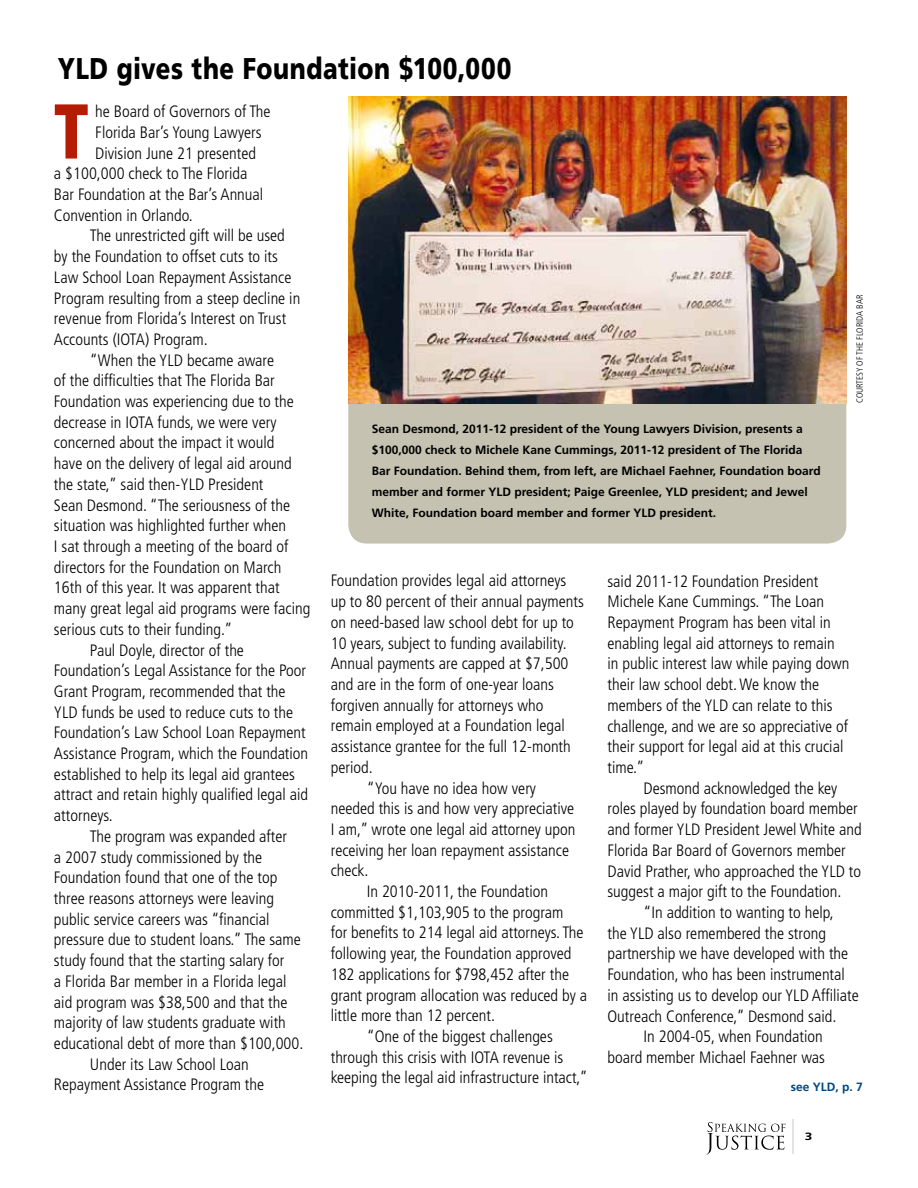
<style>
.page{position:relative;width:918px;height:1188px;background:#fff}
.page>*{position:absolute;margin:0;border:0;box-sizing:border-box;transform-origin:0 0}
.t1{font:900 77.55px "Frutiger LT Std";color:#b51c04;scale:.8 1}
.t2{font:900 30px "Frutiger LT Std";letter-spacing:.02em;color:#000;scale:.8 1}
.t3{font:300 condensed 16.5px/20.7px "Frutiger LT Std";color:#000}
.t4{font:700 12px/21px "Frutiger LT Std";color:#000}
.t5{font:700 12px "Frutiger LT Std";color:#004780}
.t6{font:700 10.5px "Frutiger LT Std";color:#000;scale:1.3 1}
.t7{font:300 condensed 9px "Frutiger LT Std";color:#000}
</style>
<div class="page">
<hr style="left:792px;top:1119px;width:2px;height:35px;background:#000">
<svg style="left:706px;top:1122px;width:80px;height:33px"></svg>
<div style="left:349px;top:356px;width:497px;height:187px;background:#c5c2b1;border-radius:18px"></div>
<img style="left:349px;top:96px;width:497px;height:307px">
<h2 class="t2" style="left:58px;top:50px;width:568px">YLD gives the Foundation $100,000</h2>
<h1 class="t1" style="left:54px;top:85px;width:45px">T</h1>
<p class="t3" style="left:95px;top:101px;width:177px">he Board of Governors of The</p>
<p class="t3" style="left:95px;top:122px;width:168px">Florida Bar’s Young Lawyers</p>
<p class="t3" style="left:95px;top:143px;width:162px">Division June 21 presented</p>
<p class="t3" style="left:54px;top:163px;width:195px">a $100,000 check to The Florida</p>
<p class="t3" style="left:54px;top:184px;width:211px">Bar Foundation at the Bar’s Annual</p>
<p class="t3" style="left:54px;top:205px;width:140px">Convention in Orlando.</p>
<p class="t3" style="left:90px;top:226px;width:196px">The unrestricted gift will be used</p>
<p class="t3" style="left:54px;top:246px;width:225px">by the Foundation to offset cuts to its</p>
<p class="t3" style="left:54px;top:267px;width:239px">Law School Loan Repayment Assistance</p>
<p class="t3" style="left:54px;top:288px;width:248px">Program resulting from a steep decline in</p>
<p class="t3" style="left:54px;top:308px;width:234px">revenue from Florida’s Interest on Trust</p>
<p class="t3" style="left:54px;top:329px;width:155px">Accounts (IOTA) Program.</p>
<p class="t3" style="left:90px;top:350px;width:186px">“When the YLD became aware</p>
<p class="t3" style="left:54px;top:371px;width:222px">of the difficulties that The Florida Bar</p>
<p class="t3" style="left:54px;top:391px;width:241px">Foundation was experiencing due to the</p>
<p class="t3" style="left:54px;top:412px;width:224px">decrease in IOTA funds, we were very</p>
<p class="t3" style="left:54px;top:433px;width:222px">concerned about the impact it would</p>
<p class="t3" style="left:54px;top:453px;width:239px">have on the delivery of legal aid around</p>
<p class="t3" style="left:54px;top:474px;width:211px">the state,” said then-YLD President</p>
<p class="t3" style="left:54px;top:495px;width:238px">Sean Desmond. “The seriousness of the</p>
<p class="t3" style="left:54px;top:515px;width:234px">situation was highlighted further when</p>
<p class="t3" style="left:54px;top:536px;width:236px">I sat through a meeting of the board of</p>
<p class="t3" style="left:54px;top:557px;width:229px">directors for the Foundation on March</p>
<p class="t3" style="left:54px;top:578px;width:227px">16th of this year. It was apparent that</p>
<p class="t3" style="left:54px;top:598px;width:258px">many great legal aid programs were facing</p>
<p class="t3" style="left:54px;top:619px;width:180px">serious cuts to their funding.”</p>
<p class="t3" style="left:90px;top:640px;width:156px">Paul Doyle, director of the</p>
<p class="t3" style="left:54px;top:660px;width:254px">Foundation’s Legal Assistance for the Poor</p>
<p class="t3" style="left:54px;top:681px;width:233px">Grant Program, recommended that the</p>
<p class="t3" style="left:54px;top:702px;width:241px">YLD funds be used to reduce cuts to the</p>
<p class="t3" style="left:54px;top:723px;width:253px">Foundation’s Law School Loan Repayment</p>
<p class="t3" style="left:54px;top:743px;width:256px">Assistance Program, which the Foundation</p>
<p class="t3" style="left:54px;top:764px;width:243px">established to help its legal aid grantees</p>
<p class="t3" style="left:54px;top:785px;width:256px">attract and retain highly qualified legal aid</p>
<p class="t3" style="left:54px;top:805px;width:60px">attorneys.</p>
<p class="t3" style="left:90px;top:826px;width:199px">The program was expanded after</p>
<p class="t3" style="left:54px;top:847px;width:210px">a 2007 study commissioned by the</p>
<p class="t3" style="left:54px;top:867px;width:225px">Foundation found that one of the top</p>
<p class="t3" style="left:54px;top:888px;width:222px">three reasons attorneys were leaving</p>
<p class="t3" style="left:54px;top:909px;width:217px">public service careers was “financial</p>
<p class="t3" style="left:54px;top:930px;width:248px">pressure due to student loans.” The same</p>
<p class="t3" style="left:54px;top:950px;width:232px">study found that the starting salary for</p>
<p class="t3" style="left:54px;top:971px;width:234px">a Florida Bar member in a Florida legal</p>
<p class="t3" style="left:54px;top:992px;width:235px">aid program was $38,500 and that the</p>
<p class="t3" style="left:54px;top:1012px;width:233px">majority of law students graduate with</p>
<p class="t3" style="left:54px;top:1033px;width:251px">educational debt of more than $100,000.</p>
<p class="t3" style="left:90px;top:1054px;width:160px">Under its Law School Loan</p>
<p class="t3" style="left:54px;top:1075px;width:212px">Repayment Assistance Program the</p>
<p class="t4" style="left:372px;top:419px;width:451px">Sean Desmond, 2011-12 president of the Young Lawyers Division, presents a $100,000 check to Michele Kane Cummings, 2011-12 president of The Florida Bar Foundation. Behind them, from left, are Michael Faehner, Foundation board member and former YLD president; Paige Greenlee, YLD president; and Jewel White, Foundation board member and former YLD president.</p>
<p class="t7" style="left:855px;top:403px;width:110px;rotate:-90deg">COURTESY OF THE FLORIDA BAR</p>
<p class="t3" style="left:331px;top:571px;width:237px">Foundation provides legal aid attorneys</p>
<p class="t3" style="left:331px;top:591px;width:255px">up to 80 percent of their annual payments</p>
<p class="t3" style="left:331px;top:612px;width:245px">on need-based law school debt for up to</p>
<p class="t3" style="left:331px;top:633px;width:237px">10 years, subject to funding availability.</p>
<p class="t3" style="left:331px;top:653px;width:239px">Annual payments are capped at $7,500</p>
<p class="t3" style="left:331px;top:674px;width:225px">and are in the form of one-year loans</p>
<p class="t3" style="left:331px;top:695px;width:214px">forgiven annually for attorneys who</p>
<p class="t3" style="left:331px;top:716px;width:236px">remain employed at a Foundation legal</p>
<p class="t3" style="left:331px;top:736px;width:242px">assistance grantee for the full 12-month</p>
<p class="t3" style="left:331px;top:757px;width:43px">period.</p>
<p class="t3" style="left:367px;top:778px;width:171px">“You have no idea how very</p>
<p class="t3" style="left:331px;top:798px;width:245px">needed this is and how very appreciative</p>
<p class="t3" style="left:331px;top:819px;width:246px">I am,” wrote one legal aid attorney upon</p>
<p class="t3" style="left:331px;top:840px;width:240px">receiving her loan repayment assistance</p>
<p class="t3" style="left:331px;top:861px;width:39px">check.</p>
<p class="t3" style="left:367px;top:881px;width:183px">In 2010-2011, the Foundation</p>
<p class="t3" style="left:331px;top:902px;width:234px">committed $1,103,905 to the program</p>
<p class="t3" style="left:331px;top:923px;width:254px">for benefits to 214 legal aid attorneys. The</p>
<p class="t3" style="left:331px;top:943px;width:242px">following year, the Foundation approved</p>
<p class="t3" style="left:331px;top:964px;width:240px">182 applications for $798,452 after the</p>
<p class="t3" style="left:331px;top:985px;width:258px">grant program allocation was reduced by a</p>
<p class="t3" style="left:331px;top:1006px;width:166px">little more than 12 percent.</p>
<p class="t3" style="left:367px;top:1026px;width:188px">“One of the biggest challenges</p>
<p class="t3" style="left:331px;top:1047px;width:234px">through this crisis with IOTA revenue is</p>
<p class="t3" style="left:331px;top:1068px;width:259px">keeping the legal aid infrastructure intact,”</p>
<p class="t3" style="left:608px;top:571px;width:243px">said 2011-12 Foundation President Michele Kane Cummings. “The Loan Repayment Program has been vital in enabling legal aid attorneys to remain in public interest law while paying down their law school debt. We know the members of the YLD can relate to this challenge, and we are so appreciative of their support for legal aid at this crucial time.”</p>
<p class="t3" style="left:644px;top:778px;width:195px">Desmond acknowledged the key</p>
<p class="t3" style="left:608px;top:799px;width:252px">roles played by foundation board member</p>
<p class="t3" style="left:608px;top:819px;width:256px">and former YLD President Jewel White and</p>
<p class="t3" style="left:608px;top:840px;width:240px">Florida Bar Board of Governors member</p>
<p class="t3" style="left:608px;top:861px;width:255px">David Prather, who approached the YLD to</p>
<p class="t3" style="left:608px;top:881px;width:236px">suggest a major gift to the Foundation.</p>
<p class="t3" style="left:644px;top:902px;width:192px">“In addition to wanting to help,</p>
<p class="t3" style="left:608px;top:923px;width:220px">the YLD also remembered the strong</p>
<p class="t3" style="left:608px;top:944px;width:242px">partnership we have developed with the</p>
<p class="t3" style="left:608px;top:964px;width:239px">Foundation, who has been instrumental</p>
<p class="t3" style="left:608px;top:985px;width:253px">in assisting us to develop our YLD Affiliate</p>
<p class="t3" style="left:608px;top:1006px;width:230px">Outreach Conference,” Desmond said.</p>
<p class="t3" style="left:644px;top:1026px;width:181px">In 2004-05, when Foundation</p>
<p class="t3" style="left:608px;top:1047px;width:219px">board member Michael Faehner was</p>
<p class="t5" style="left:791px;top:1080px;width:74px">see YLD, p. 7</p>
<p class="t6" style="left:805px;top:1130px;width:7px">3</p>
</div>
